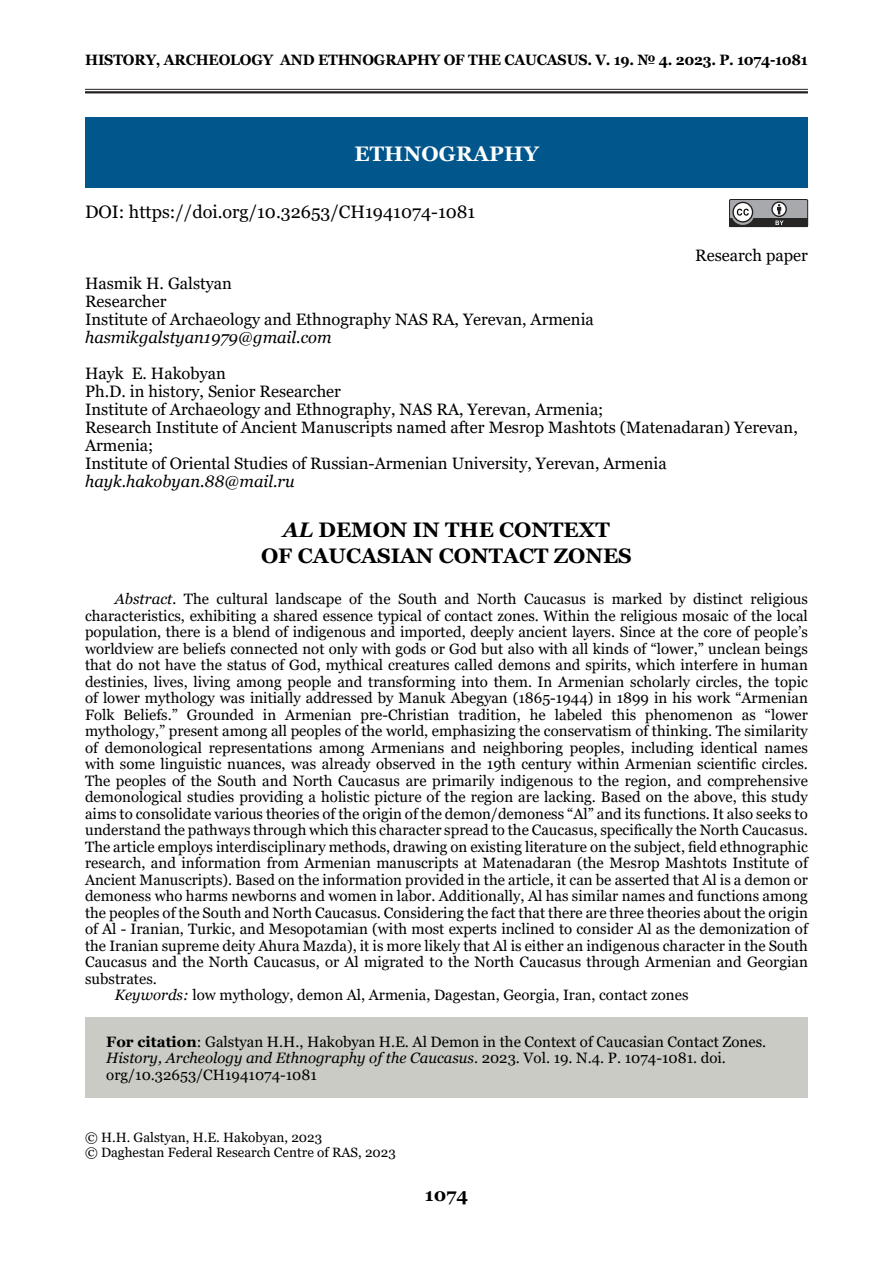
<style>
.page{position:relative;width:893px;height:1263px;background:#fff}
.page>*{position:absolute;margin:0;border:0;box-sizing:border-box;transform-origin:0 0}
.заголовок_рус{font:700 21px "Georgia";color:#000}
.заголовок_рус-2{font:700 21px "Georgia";letter-spacing:.01em;color:#fff}
.t1{font:18px "Georgia";color:#000}
.t2{font:700 18px "Georgia";color:#000}
.аффилиация_рус{font:16.5px/18px "Georgia";color:#000}
.аффилиация_рус-2{font:italic 16.5px "Georgia";color:#000}
.аннотация_рус{font:15px/16.5px "Georgia";color:#000;text-align:justify}
.цитирование{font:15px/16.5px "Georgia";color:#000}
.t3{font:700 15px "Georgia";letter-spacing:-.01em;color:#000;scale:.95 1}
.авторские_права{font:13.5px "Georgia";color:#000}
.s1{font-style:italic}
.s2{font-weight:700}
</style>
<div class="page">
<hr style="left:85px;top:89px;width:723px;height:1px;background:#231f20">
<hr style="left:85px;top:91px;width:723px;height:2px;background:#231f20">
<div style="left:729px;top:199px;width:79px;height:28px;background:#a8a9ad"></div>
<div style="left:729px;top:199px;width:79px;height:28px;border:1px solid #231f20"></div>
<div style="left:729px;top:218px;width:79px;height:9px;background:#282526"></div>
<svg style="left:732px;top:204px;width:22px;height:21px"></svg>
<svg style="left:772px;top:202px;width:14px;height:14px"></svg>
<div style="left:771px;top:201px;width:16px;height:16px;border:1px solid #231f20;border-radius:50%"></div>
<svg style="left:777px;top:204px;width:4px;height:10px"></svg>
<svg style="left:733px;top:202px;width:19px;height:20px"></svg>
<div style="left:732px;top:202px;width:21px;height:21px;border:1px solid #231f20;border-radius:50%"></div>
<svg style="left:775px;top:221px;width:9px;height:4px"></svg>
<svg style="left:737px;top:209px;width:12px;height:7px"></svg>
<div style="left:85px;top:1017px;width:723px;height:81px;background:#cacbc4"></div>
<div style="left:85px;top:117px;width:723px;height:71px;background:#01568c"></div>
<p class="t3" style="left:85px;top:50px;width:762px">HISTORY, ARСHEOLOGY AND ETHNOGRAPHY OF THE CAUCASUS. V. 19. № 4. 2023. P. 1074-1081</p>
<p class="заголовок_рус-2" style="left:354px;top:140px;width:186px">ETHNOGRAPHY</p>
<p class="t1" style="left:85px;top:201px;width:392px">DOI: https://doi.org/10.32653/CH1941074-1081</p>
<p class="аффилиация_рус" style="left:695px;top:247px;width:114px">Research paper</p>
<p class="аффилиация_рус" style="left:85px;top:275px;width:148px">Hasmik H. Galstyan</p>
<p class="аффилиация_рус" style="left:85px;top:293px;width:83px">Researcher</p>
<p class="аффилиация_рус" style="left:85px;top:311px;width:510px">Institute of Archaeology and Ethnography NAS RA, Yerevan, Armenia</p>
<p class="аффилиация_рус-2" style="left:85px;top:327px;width:248px">hasmikgalstyan1979@gmail.com</p>
<p class="аффилиация_рус" style="left:85px;top:365px;width:142px">Hayk E. Hakobyan</p>
<p class="аффилиация_рус" style="left:85px;top:383px;width:257px">Ph.D. in history, Senior Researcher</p>
<p class="аффилиация_рус" style="left:85px;top:401px;width:520px">Institute of Archaeology and Ethnography, NAS RA, Yerevan, Armenia;</p>
<p class="аффилиация_рус" style="left:85px;top:419px;width:714px">Research Institute of Ancient Manuscripts named after Mesrop Mashtots (Matenadaran) Yerevan,<br>Armenia;</p>
<p class="аффилиация_рус" style="left:85px;top:455px;width:583px">Institute of Oriental Studies of Russian-Armenian University, Yerevan, Armenia</p>
<p class="аффилиация_рус-2" style="left:85px;top:471px;width:211px">hayk.hakobyan.88@mail.ru</p>
<p class="заголовок_рус" style="left:283px;top:516px;width:329px"><span class="s1">AL</span> DEMON IN THE CONTEXT</p>
<p class="заголовок_рус" style="left:261px;top:542px;width:372px">OF CAUCASIAN CONTACT ZONES</p>
<p class="аннотация_рус" style="left:85px;top:591px;width:724px;text-indent:30px"><span class="s1">Abstract.</span> The cultural landscape of the South and North Caucasus is marked by distinct religious characteristics, exhibiting a shared essence typical of contact zones. Within the religious mosaic of the local population, there is a blend of indigenous and imported, deeply ancient layers. Since at the core of people’s worldview are beliefs connected not only with gods or God but also with all kinds of “lower,” unclean beings that do not have the status of God, mythical creatures called demons and spirits, which interfere in human destinies, lives, living among people and transforming into them. In Armenian scholarly circles, the topic of lower mythology was initially addressed by Manuk Abegyan (1865-1944) in 1899 in his work “Armenian Folk Beliefs.” Grounded in Armenian pre-Christian tradition, he labeled this phenomenon as “lower mythology,” present among all peoples of the world, emphasizing the conservatism of thinking. The similarity of demonological representations among Armenians and neighboring peoples, including identical names with some linguistic nuances, was already observed in the 19th century within Armenian scientific circles.<br>The peoples of the South and North Caucasus are primarily indigenous to the region, and comprehensive demonological studies providing a holistic picture of the region are lacking. Based on the above, this study aims to consolidate various theories of the origin of the demon/demoness “Al” and its functions. It also seeks to understand the pathways through which this character spread to the Caucasus, specifically the North Caucasus.<br>The article employs interdisciplinary methods, drawing on existing literature on the subject, field ethnographic research, and information from Armenian manuscripts at Matenadaran (the Mesrop Mashtots Institute of Ancient Manuscripts). Based on the information provided in the article, it can be asserted that Al is a demon or demoness who harms newborns and women in labor. Additionally, Al has similar names and functions among the peoples of the South and North Caucasus. Considering the fact that there are three theories about the origin of Al - Iranian, Turkic, and Mesopotamian (with most experts inclined to consider Al as the demonization of the Iranian supreme deity Ahura Mazda), it is more likely that Al is either an indigenous character in the South Caucasus and the North Caucasus, or Al migrated to the North Caucasus through Armenian and Georgian substrates.</p>
<p class="аннотация_рус" style="left:115px;top:987px;width:575px"><span class="s1">Keywords:</span> low mythology, demon Al, Armenia, Dagestan, Georgia, Iran, contact zones</p>
<p class="цитирование" style="left:106px;top:1034px;width:661px"><span class="s2">For citation</span>: Galstyan H.H., Hakobyan H.E. Al Demon in the Context of Caucasian Contact Zones.<br><span class="s1">History, Archeology and Ethnography of the Caucasus</span>. 2023. Vol. 19. N.4. P. 1074-1081. doi. org/10.32653/CH1941074-1081</p>
<p class="авторские_права" style="left:85px;top:1129px;width:239px">© H.H. Galstyan, H.E. Hakobyan, 2023</p>
<p class="авторские_права" style="left:85px;top:1144px;width:312px">© Daghestan Federal Research Centre of RAS, 2023</p>
<p class="t2" style="left:425px;top:1183px;width:45px">1074</p>
</div>
